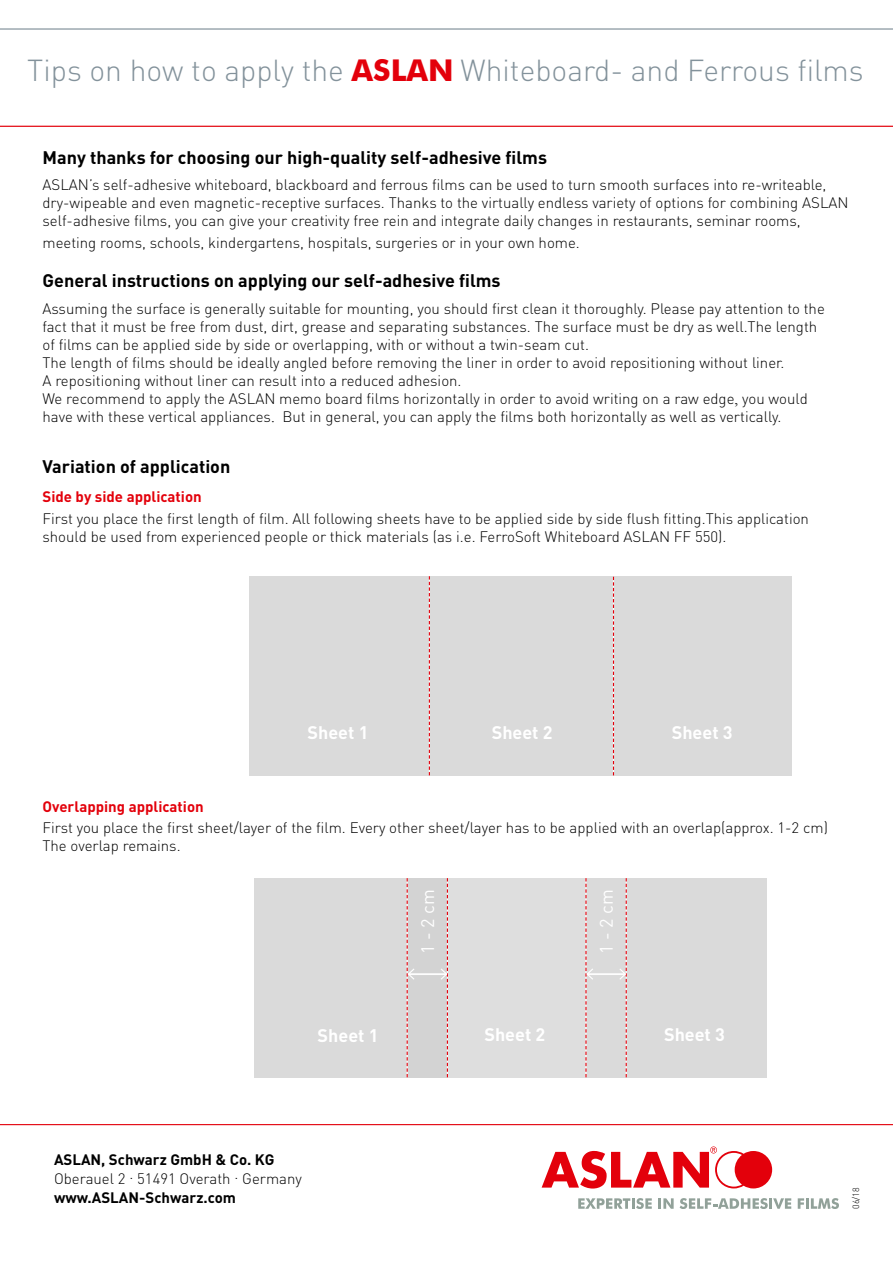
<style>
.page{position:relative;width:893px;height:1263px;background:#fff}
.page>*{position:absolute;margin:0;border:0;box-sizing:border-box;transform-origin:0 0}
.t1{font:300 30px "DIN";color:#83929b}
.t2{font:700 18px "DIN";color:#000}
.t3{font:700 18px "DIN";color:#fff}
.t4{font:18px "DIN";color:#fff}
.t5{font:300 15px/18px "DIN";color:#000}
.t6{font:700 15px "DIN";color:#000}
.t7{font:700 15px "DIN";color:#e3000b}
.t8{font:300 9px "DIN";color:#000}
.s1{font-family:"Futura BT";font-weight:700;color:#e3000b}
.s2{font-family:"Times New Roman";font-weight:400}
</style>
<div class="page">
<hr style="left:0;top:126px;width:893px;height:1px;background:#e3000b">
<hr style="left:0;top:28px;width:893px;height:2px;background:#83929b">
<div style="left:249px;top:576px;width:181px;height:199px;background:#dadada"></div>
<div style="left:430px;top:576px;width:181px;height:199px;background:#dadada"></div>
<div style="left:611px;top:576px;width:181px;height:199px;background:#dadada"></div>
<svg style="left:429px;top:576px;width:1px;height:199px"></svg>
<svg style="left:613px;top:577px;width:1px;height:198px"></svg>
<div style="left:254px;top:878px;width:193px;height:199px;background:#dadada"></div>
<div style="left:408px;top:878px;width:219px;height:199px;background:#dedede"></div>
<div style="left:586px;top:878px;width:181px;height:199px;background:#dadada"></div>
<hr style="left:408px;top:973px;width:39px;height:1px;background:#fff">
<hr style="left:408px;top:974px;width:39px;height:1px;background:#fff">
<svg style="left:407px;top:878px;width:9px;height:199px"></svg>
<svg style="left:439px;top:878px;width:9px;height:199px"></svg>
<hr style="left:587px;top:973px;width:38px;height:1px;background:#fff">
<hr style="left:587px;top:974px;width:38px;height:1px;background:#fff">
<svg style="left:585px;top:878px;width:9px;height:199px"></svg>
<svg style="left:618px;top:878px;width:9px;height:199px"></svg>
<svg style="left:542px;top:1146px;width:230px;height:42px"></svg>
<svg style="left:578px;top:1198px;width:74px;height:11px"></svg>
<svg style="left:658px;top:1198px;width:16px;height:11px"></svg>
<svg style="left:680px;top:1198px;width:111px;height:11px"></svg>
<svg style="left:798px;top:1198px;width:41px;height:11px"></svg>
<hr style="left:0;top:1124px;width:893px;height:1px;background:#e3000b">
<h1 class="t1" style="left:27px;top:52px;width:838px">Tips on how to apply the <span class="s1">ASLAN</span> Whiteboard- and Ferrous films</h1>
<p class="t2" style="left:43px;top:145px;width:506px">Many thanks for choosing our high-quality self-adhesive films</p>
<p class="t5" style="left:43px;top:175px;width:808px">ASLAN’s self-adhesive whiteboard, blackboard and ferrous films can be used to turn smooth surfaces into re-writeable, dry-wipeable and even magnetic-receptive surfaces. Thanks to the virtually endless variety of options for combining ASLAN self-adhesive films, you can give your creativity free rein and integrate daily changes in restaurants, seminar rooms,</p>
<p class="t5" style="left:43px;top:233px;width:539px">meeting rooms, schools, kindergartens, hospitals, surgeries or in your own home.</p>
<p class="t2" style="left:43px;top:269px;width:460px">General instructions on applying our self-adhesive films</p>
<p class="t5" style="left:43px;top:299px;width:784px">Assuming the surface is generally suitable for mounting, you should first clean it thoroughly. Please pay attention to the fact that it must be free from dust, dirt, grease and separating substances. The surface must be dry as well.The length of films can be applied side by side or overlapping, with or without a twin-seam cut.<br>The length of films should be ideally angled before removing the liner in order to avoid repositioning without liner.<br>A repositioning without liner can result into a reduced adhesion.<br>We recommend to apply the ASLAN memo board films horizontally in order to avoid writing on a raw edge<span class="s2">,</span> you would have with these vertical appliances<span class="s2">.</span> But in general, you can apply the films both horizontally as well as vertically.</p>
<p class="t2" style="left:43px;top:455px;width:189px">Variation of application</p>
<p class="t7" style="left:43px;top:487px;width:161px">Side by side application</p>
<p class="t5" style="left:43px;top:509px;width:768px">First you place the first length of film. All following sheets have to be applied side by side flush fitting.This application should be used from experienced people or thick materials (as i.e. FerroSoft Whiteboard ASLAN FF 550).</p>
<p class="t3" style="left:308px;top:721px;width:62px">Sheet 1</p>
<p class="t3" style="left:492px;top:721px;width:62px">Sheet 2</p>
<p class="t3" style="left:672px;top:721px;width:62px">Sheet 3</p>
<p class="t7" style="left:43px;top:796px;width:163px">Overlapping application</p>
<p class="t5" style="left:43px;top:819px;width:787px">First you place the first sheet/layer of the film. Every other sheet/layer has to be applied with an overlap(approx. 1-2 cm)<br>The overlap remains.</p>
<p class="t4" style="left:416px;top:953px;width:66px;rotate:-90deg">1 - 2 cm</p>
<p class="t4" style="left:595px;top:953px;width:66px;rotate:-90deg">1 - 2 cm</p>
<p class="t3" style="left:318px;top:1024px;width:62px">Sheet 1</p>
<p class="t3" style="left:484px;top:1022px;width:62px">Sheet 2</p>
<p class="t3" style="left:664px;top:1022px;width:62px">Sheet 3</p>
<p class="t6" style="left:54px;top:1150px;width:222px">ASLAN, Schwarz GmbH &amp; Co. KG</p>
<p class="t5" style="left:54px;top:1169px;width:249px">Oberauel 2 . 51491 Overath . Germany</p>
<p class="t6" style="left:54px;top:1187px;width:184px">www.ASLAN-Schwarz.com</p>
<p class="t8" style="left:850px;top:1209px;width:23px;rotate:-90deg">06/18</p>
</div>
